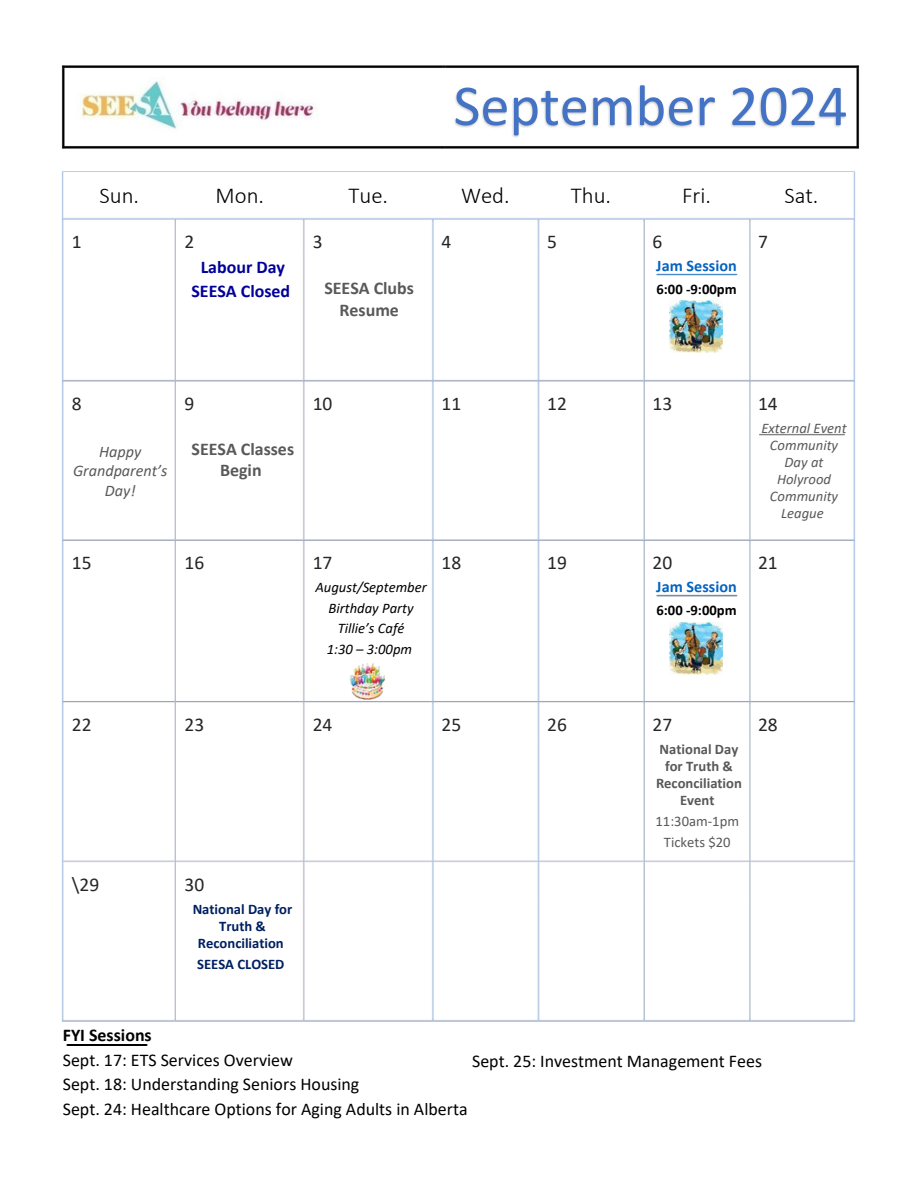
<style>
.page{position:relative;width:918px;height:1188px;background:#fff}
.page>*{position:absolute;margin:0;border:0;box-sizing:border-box;transform-origin:0 0}
.t1{font:58.5px "Calibri";color:#4472c4}
.t2{font:300 22.8px "Calibri";color:#000}
.t3{font:19.5px "Calibri";color:#262626}
.t4{font:18px/24.3px "Calibri";color:#000}
.t5{font:700 18px/20.7px "Calibri";color:#595959;text-align:center}
.t6{font:700 18px/24.3px "Calibri";color:#009;text-align:center}
.t7{font:700 18px "Calibri";color:#000}
.t8{font:italic 16.2px/19.5px "Calibri";color:#595959;text-align:center}
.t9{font:700 16.2px "Calibri";color:#0563c1}
.t10{font:italic 14.55px/20.7px "Calibri";color:#000;text-align:center}
.t11{font:italic 14.55px/17.1px "Calibri";color:#595959;text-align:center}
.t12{font:700 14.55px/17.1px "Calibri";color:#002060;text-align:center}
.t13{font:700 14.55px/17.1px "Calibri";color:#595959;text-align:center}
.t14{font:700 14.55px "Calibri";color:#000}
.t15{font:14.55px/20.7px "Calibri";color:#595959;text-align:center}
</style>
<div class="page">
<img style="left:66px;top:1044px;width:82px;height:1px">
<img style="left:62px;top:171px;width:793px;height:851px">
<img style="left:61px;top:65px;width:799px;height:84px">
<img style="left:73px;top:77px;width:246px;height:54px">
<img style="left:670px;top:301px;width:52px;height:52px">
<img style="left:350px;top:663px;width:36px;height:37px">
<img style="left:670px;top:622px;width:52px;height:52px">
<h1 class="t1" style="left:454px;top:65px;width:396px">September 2024</h1>
<p class="t3" style="left:72px;top:228px;width:11px">1</p>
<p class="t2" style="left:100px;top:181px;width:41px">Sun.</p>
<p class="t2" style="left:216px;top:181px;width:50px">Mon.</p>
<p class="t2" style="left:349px;top:181px;width:41px">Tue.</p>
<p class="t2" style="left:461px;top:181px;width:50px">Wed.</p>
<p class="t2" style="left:571px;top:181px;width:42px">Thu.</p>
<p class="t2" style="left:682px;top:181px;width:30px">Fri.</p>
<p class="t2" style="left:784px;top:181px;width:36px">Sat.</p>
<p class="t3" style="left:185px;top:228px;width:11px">2</p>
<p class="t6" style="left:192px;top:254px;width:100px">Labour Day<br>SEESA Closed</p>
<p class="t3" style="left:313px;top:228px;width:11px">3</p>
<p class="t5" style="left:324px;top:277px;width:91px;line-height:21.9px">SEESA Clubs<br>Resume</p>
<p class="t3" style="left:442px;top:228px;width:11px">4</p>
<p class="t3" style="left:547px;top:228px;width:11px">5</p>
<p class="t3" style="left:653px;top:228px;width:11px">6</p>
<p class="t9" style="left:656px;top:254px;width:82px">Jam Session</p>
<p class="t14" style="left:657px;top:279px;width:82px">6:00 -9:00pm</p>
<p class="t3" style="left:758px;top:228px;width:11px">7</p>
<p class="t3" style="left:72px;top:390px;width:11px">8</p>
<p class="t3" style="left:185px;top:390px;width:11px">9</p>
<p class="t3" style="left:313px;top:390px;width:21px">10</p>
<p class="t3" style="left:442px;top:390px;width:21px">11</p>
<p class="t3" style="left:547px;top:390px;width:21px">12</p>
<p class="t3" style="left:653px;top:390px;width:21px">13</p>
<p class="t3" style="left:758px;top:390px;width:21px">14</p>
<p class="t8" style="left:73px;top:441px;width:96px">Happy<br>Grandparent’s<br>Day!</p>
<p class="t5" style="left:192px;top:438px;width:104px">SEESA Classes<br>Begin</p>
<p class="t11" style="left:761px;top:419px;width:87px">External Event<br>Community<br>Day at<br>Holyrood<br>Community<br>League</p>
<p class="t3" style="left:72px;top:549px;width:21px">15</p>
<p class="t3" style="left:185px;top:549px;width:21px">16</p>
<p class="t3" style="left:313px;top:549px;width:21px">17</p>
<p class="t3" style="left:442px;top:549px;width:21px">18</p>
<p class="t3" style="left:547px;top:549px;width:21px">19</p>
<p class="t3" style="left:653px;top:549px;width:21px">20</p>
<p class="t3" style="left:758px;top:549px;width:21px">21</p>
<p class="t10" style="left:315px;top:576px;width:113px">August/September<br>Birthday Party<br>Tillie’s Café<br>1:30 – 3:00pm</p>
<p class="t9" style="left:656px;top:575px;width:82px">Jam Session</p>
<p class="t14" style="left:657px;top:600px;width:82px">6:00 -9:00pm</p>
<p class="t3" style="left:72px;top:711px;width:21px">22</p>
<p class="t3" style="left:185px;top:711px;width:21px">23</p>
<p class="t3" style="left:313px;top:711px;width:21px">24</p>
<p class="t3" style="left:442px;top:711px;width:21px">25</p>
<p class="t3" style="left:547px;top:711px;width:21px">26</p>
<p class="t3" style="left:653px;top:711px;width:21px">27</p>
<p class="t3" style="left:758px;top:711px;width:21px">28</p>
<p class="t13" style="left:656px;top:740px;width:87px">National Day for Truth &amp;<br>Reconciliation<br>Event</p>
<p class="t15" style="left:656px;top:810px;width:85px">11:30am-1pm<br>Tickets $20</p>
<p class="t3" style="left:72px;top:871px;width:29px">\29</p>
<p class="t3" style="left:185px;top:871px;width:21px">30</p>
<p class="t12" style="left:193px;top:900px;width:101px">National Day for<br>Truth &amp;<br>Reconciliation</p>
<p class="t12" style="left:197px;top:955px;width:89px">SEESA CLOSED</p>
<p class="t7" style="left:63px;top:1023px;width:90px">FYI Sessions</p>
<p class="t4" style="left:63px;top:1047px;width:406px">Sept. 17: ETS Services Overview<br>Sept. 18: Understanding Seniors Housing<br>Sept. 24: Healthcare Options for Aging Adults in Alberta</p>
<p class="t4" style="left:472px;top:1048px;width:291px">Sept. 25: Investment Management Fees</p>
</div>
